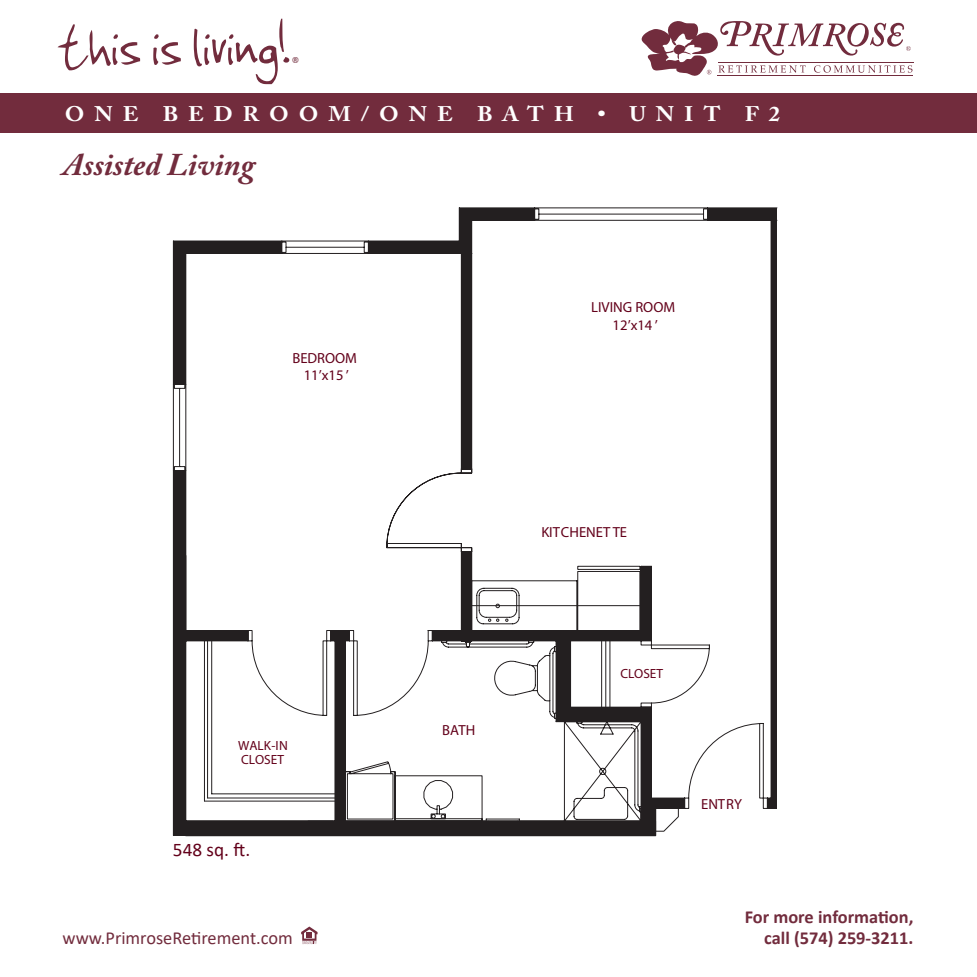
<style>
.page{position:relative;width:977px;height:977px;background:#fff}
.page>*{position:absolute;margin:0;border:0;box-sizing:border-box;transform-origin:0 0}
.t1{font:72.98px "Jenkinsv 20";color:#722c3d}
.t2{font:italic 700 31.5px "Adobe Caslon Pro";color:#722c3d}
.t3{font:700 21px "Adobe Caslon Pro";letter-spacing:.44em;color:#fff;scale:1.08 1}
.t4{font:19.25px "Calibri";color:#63001a}
.t5{font:700 18.38px "Calibri";color:#722c3d}
.t6{font:18.38px "Calibri";color:#722c3d}
.t7{font:300 15.92px "Calibri";color:#722c3d}
.t8{font:14.7px/17.5px "Myriad Pro";color:#63001a;text-align:center}
.t9{font:13.3px/13.3px "Myriad Pro";color:#63001a}
</style>
<div class="page">
<hr style="left:717px;top:75px;width:196px;height:1px;background:#722c3d">
<hr style="left:717px;top:62px;width:196px;height:1px;background:#722c3d">
<svg style="left:641px;top:21px;width:271px;height:55px"></svg>
<div style="left:0;top:94px;width:976px;height:39px;background:#722c3d"></div>
<svg style="left:301px;top:926px;width:16px;height:18px"></svg>
<svg style="left:172px;top:207px;width:605px;height:629px"></svg>
<div style="left:173px;top:241px;width:13px;height:143px;background:#231f20"></div>
<div style="left:173px;top:470px;width:13px;height:366px;background:#231f20"></div>
<div style="left:186px;top:241px;width:96px;height:12px;background:#231f20"></div>
<div style="left:368px;top:241px;width:103px;height:12px;background:#231f20"></div>
<div style="left:186px;top:630px;width:62px;height:11px;background:#231f20"></div>
<div style="left:186px;top:821px;width:469px;height:14px;background:#231f20"></div>
<div style="left:459px;top:208px;width:12px;height:39px;background:#231f20"></div>
<div style="left:461px;top:253px;width:10px;height:216px;background:#231f20"></div>
<div style="left:471px;top:208px;width:63px;height:12px;background:#231f20"></div>
<div style="left:707px;top:208px;width:70px;height:12px;background:#231f20"></div>
<div style="left:331px;top:630px;width:18px;height:11px;background:#231f20"></div>
<div style="left:335px;top:641px;width:10px;height:187px;background:#231f20"></div>
<div style="left:461px;top:552px;width:10px;height:89px;background:#231f20"></div>
<div style="left:432px;top:630px;width:29px;height:11px;background:#231f20"></div>
<div style="left:471px;top:630px;width:180px;height:11px;background:#231f20"></div>
<div style="left:640px;top:566px;width:11px;height:67px;background:#231f20"></div>
<div style="left:556px;top:641px;width:14px;height:80px;background:#231f20"></div>
<div style="left:570px;top:707px;width:81px;height:14px;background:#231f20"></div>
<div style="left:641px;top:721px;width:10px;height:87px;background:#231f20"></div>
<div style="left:648px;top:798px;width:36px;height:10px;background:#231f20"></div>
<div style="left:767px;top:798px;width:9px;height:10px;background:#231f20"></div>
<div style="left:771px;top:208px;width:6px;height:600px;background:#231f20"></div>
<div style="left:641px;top:808px;width:14px;height:14px;background:#231f20"></div>
<h1 class="t1" style="left:56px;top:6px;width:233px">this is living!</h1>
<p class="t7" style="left:291px;top:53px;width:10px">®</p>
<p class="t3" style="left:65px;top:102px;width:664px">ONE BEDROOM/ONE BATH • UNIT F2</p>
<h2 class="t2" style="left:62px;top:145px;width:194px">Assisted Living</h2>
<p class="t8" style="left:292px;top:348px;width:66px">BEDROOM<br>11’x15 ’</p>
<p class="t9" style="left:238px;top:739px;width:51px">WALK-IN<br>CLOSET</p>
<p class="t4" style="left:173px;top:836px;width:79px">548 sq. ft.</p>
<p class="t8" style="left:591px;top:298px;width:86px">LIVING ROOM<br>12’x14 ’</p>
<p class="t8" style="left:442px;top:721px;width:35px">BATH</p>
<p class="t8" style="left:541px;top:523px;width:87px">KITCHENET TE</p>
<p class="t9" style="left:620px;top:666px;width:44px">CLOSET</p>
<p class="t8" style="left:701px;top:795px;width:42px">ENTRY</p>
<p class="t5" style="left:744px;top:904px;width:170px">For more information,</p>
<p class="t6" style="left:62px;top:925px;width:232px">www.PrimroseRetirement.com</p>
<p class="t5" style="left:764px;top:925px;width:151px">call (574) 259-3211.</p>
</div>
